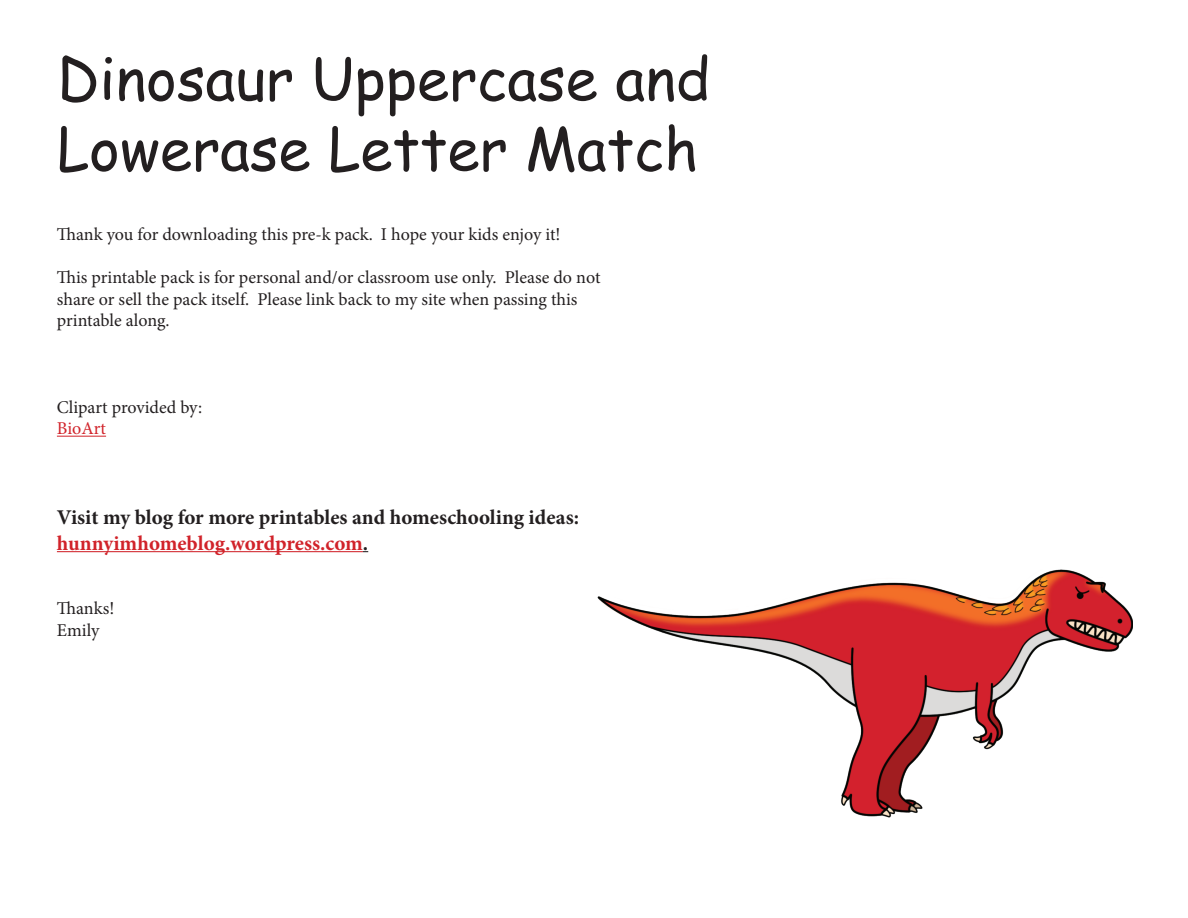
<style>
.page{position:relative;width:1188px;height:918px;background:#fff}
.page>*{position:absolute;margin:0;border:0;box-sizing:border-box;transform-origin:0 0}
.t1{font:58.5px/70.2px "Comic Sans MS";color:#231f20}
.t2{font:700 21px/25.2px "Minion Pro";color:#231f20}
.t3{font:18px/21.6px "Minion Pro";letter-spacing:-.005em;color:#231f20}
.t4{font:18px "Minion Pro";color:#d1232a}
.s1{color:#d1232a}
</style>
<div class="page">
<img style="left:597px;top:570px;width:535px;height:247px">
<hr style="left:57px;top:436px;width:49px;height:1px;background:#d1232a">
<hr style="left:57px;top:551px;width:306px;height:1px;background:#d1232a">
<h1 class="t1" style="left:57px;top:42px;width:655px">Dinosaur Uppercase and<br>Lowerase Letter Match</h1>
<p class="t3" style="left:57px;top:224px;width:505px">Thank you for downloading this pre-k pack. I hope your kids enjoy it!</p>
<p class="t3" style="left:57px;top:267px;width:545px">This printable pack is for personal and/or classroom use only. Please do not share or sell the pack itself. Please link back to my site when passing this printable along.</p>
<p class="t3" style="left:57px;top:396px;width:147px">Clipart provided by:</p>
<p class="t4" style="left:57px;top:417px;width:51px">BioArt</p>
<p class="t2" style="left:57px;top:505px;width:524px">Visit my blog for more printables and homeschooling ideas: <span class="s1">hunnyimhomeblog.wordpress.com</span>.</p>
<p class="t3" style="left:57px;top:598px;width:59px">Thanks!<br>Emily</p>
</div>
